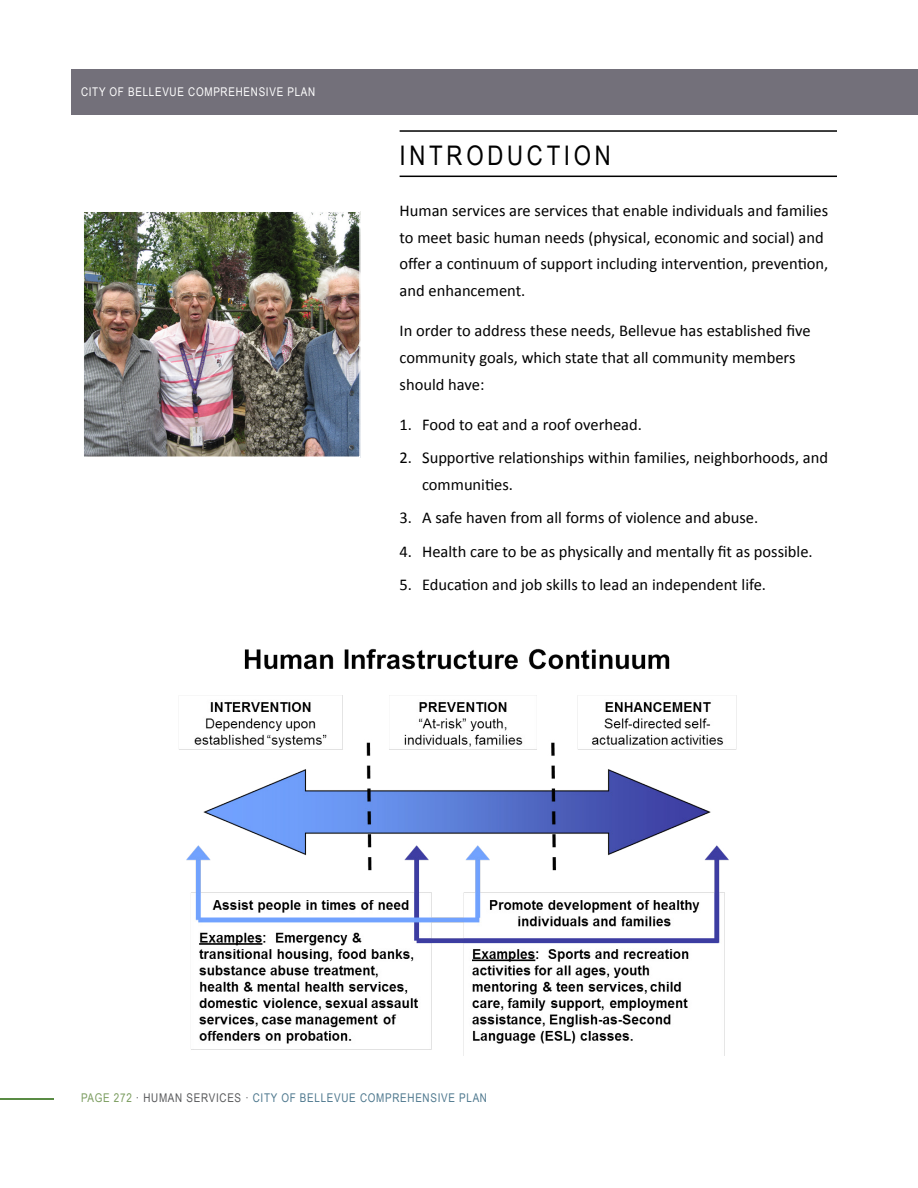
<style>
.page{position:relative;width:918px;height:1188px;background:#fff}
.page>*{position:absolute;margin:0;border:0;box-sizing:border-box;transform-origin:0 0}
.Heading_1{font:27px "Arial Narrow";letter-spacing:.14em;color:#000}
.Body_text{font:16.5px/26.7px "Calibri";color:#000}
.t1{font:12px "Arial Narrow";letter-spacing:.06em;color:#4e788e}
.t2{font:12px "Arial Narrow";letter-spacing:.06em;color:#fff}
.s1{color:#7a9c5e}
.s2{color:#58595b}
</style>
<div class="page">
<div style="left:71px;top:69px;width:847px;height:45px;background:#73707a"></div>
<hr style="left:0;top:1098px;width:54px;height:1px;background:#598b44">
<hr style="left:400px;top:130px;width:437px;height:2px;background:#000">
<hr style="left:400px;top:176px;width:437px;height:1px;background:#000">
<img style="left:85px;top:213px;width:273px;height:242px">
<div style="left:82px;top:210px;width:279px;height:248px;border:2px solid #fff"></div>
<img style="left:179px;top:648px;width:558px;height:408px">
<p class="t2" style="left:81px;top:83px;width:236px">CITY OF BELLEVUE COMPREHENSIVE PLAN</p>
<p class="Heading_1" style="left:400px;top:135px;width:213px">INTRODUCTION</p>
<p class="Body_text" style="left:400px;top:197px;width:430px">Human services are services that enable individuals and families to meet basic human needs (physical, economic and social) and offer a continuum of support including intervention, prevention, and enhancement.</p>
<p class="Body_text" style="left:400px;top:317px;width:413px">In order to address these needs, Bellevue has established five community goals, which state that all community members should have:</p>
<p class="Body_text" style="left:400px;top:411px;width:244px">1. Food to eat and a roof overhead.</p>
<p class="Body_text" style="left:422px;top:445px;width:408px;text-indent:-22px">2. Supportive relationships within families, neighborhoods, and communities.</p>
<p class="Body_text" style="left:400px;top:505px;width:360px">3. A safe haven from all forms of violence and abuse.</p>
<p class="Body_text" style="left:400px;top:538px;width:415px">4. Health care to be as physically and mentally fit as possible.</p>
<p class="Body_text" style="left:400px;top:572px;width:368px">5. Education and job skills to lead an independent life.</p>
<p class="t1" style="left:81px;top:1089px;width:408px"><span class="s1">PAGE 272</span> <span class="s2">· HUMAN SERVICES ·</span> CITY OF BELLEVUE COMPREHENSIVE PLAN</p>
</div>
